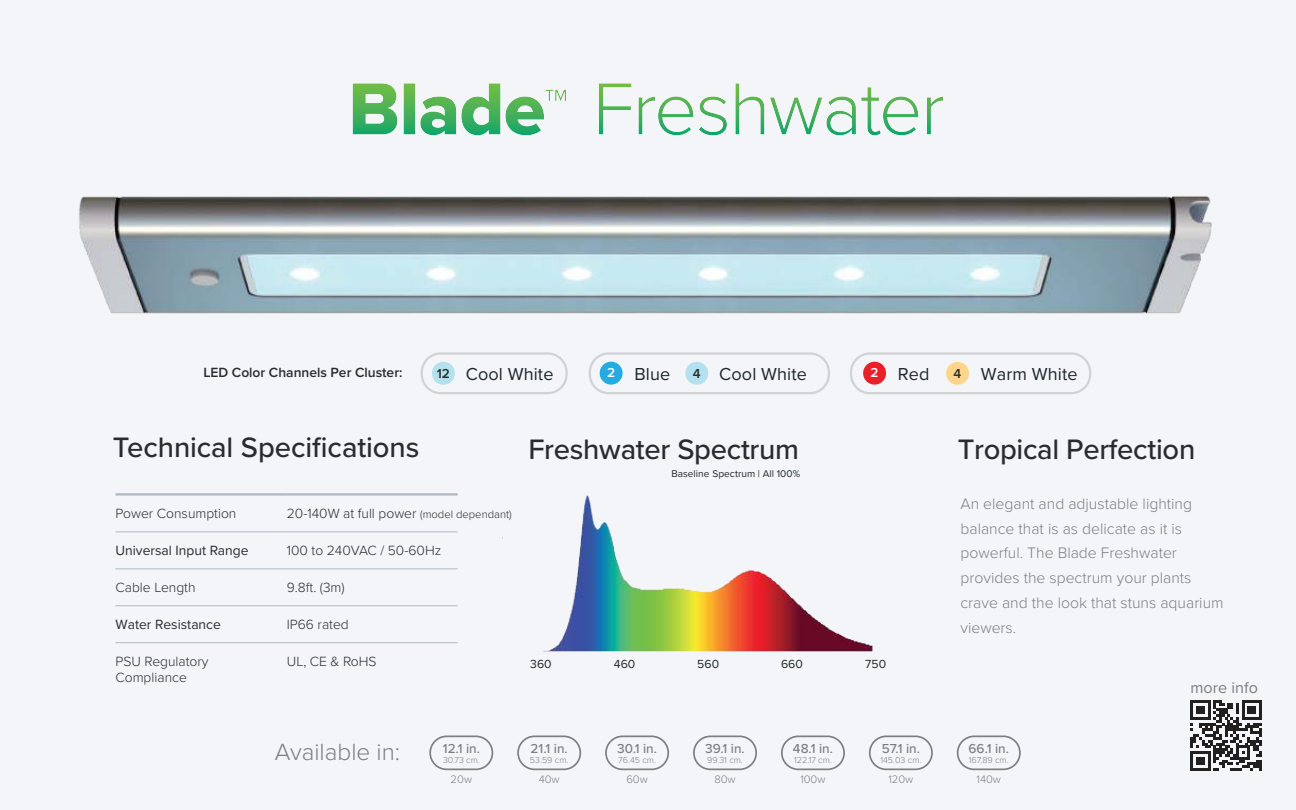
<style>
.page{position:relative;width:1296px;height:810px;background:#f3f5f8}
.page>*{position:absolute;margin:0;border:0;box-sizing:border-box;transform-origin:0 0}
.t1{font:500 29.25px "Proxima Nova";letter-spacing:-.01em;color:#282b2f}
.t2{font:300 24.3px "Proxima Nova";color:#7d7e7e}
.t3{font:18px "Proxima Nova";letter-spacing:.005em;color:#1f272c}
.t4{font:16.2px "Proxima Nova";color:#7d7e7e}
.t5{font:300 15.75px/24.8px "Proxima Nova";color:#7d7e7e}
.t6{font:300 13.95px/16.7px "Proxima Nova";color:#282b2f}
.t7{font:13.95px "Proxima Nova";color:#282b2f}
.t8{font:600 13.95px "Proxima Nova";color:#282b2f}
.t9{font:500 13.5px "Proxima Nova";color:#7d7e7e}
.t10{font:12.15px "Proxima Nova";letter-spacing:.005em;color:#1f272c}
.t11{font:300 11.25px "Proxima Nova";color:#7d7e7e}
.t12{font:10.12px "Proxima Nova";letter-spacing:.005em;color:#1f272c}
.t13{font:300 9px "Proxima Nova";color:#7d7e7e}
.s1{font-weight:600;font-size:13.5px;color:#282b2f}
.s2{font-weight:600;font-size:13.5px;color:#fff}
.s3{font-size:11.25px}
</style>
<div class="page">
<img style="left:455px;top:495px;width:461px;height:244px">
<img style="left:79px;top:113px;width:1133px;height:282px">
<img style="left:353px;top:83px;width:565px;height:52px">
<svg style="left:1191px;top:700px;width:71px;height:71px"></svg>
<div style="left:429px;top:736px;width:64px;height:34px;border:2px solid #7d7e7e;border-radius:17px"></div>
<div style="left:517px;top:736px;width:64px;height:34px;border:2px solid #7d7e7e;border-radius:17px"></div>
<div style="left:605px;top:736px;width:64px;height:34px;border:2px solid #7d7e7e;border-radius:17px"></div>
<div style="left:693px;top:736px;width:64px;height:34px;border:2px solid #7d7e7e;border-radius:17px"></div>
<div style="left:781px;top:736px;width:64px;height:34px;border:2px solid #7d7e7e;border-radius:17px"></div>
<div style="left:869px;top:736px;width:64px;height:34px;border:2px solid #7d7e7e;border-radius:17px"></div>
<div style="left:957px;top:736px;width:64px;height:34px;border:2px solid #7d7e7e;border-radius:17px"></div>
<hr style="left:116px;top:493px;width:171px;height:3px;background:#aeb8c1">
<hr style="left:287px;top:493px;width:171px;height:3px;background:#aeb8c1">
<hr style="left:116px;top:532px;width:171px;height:1px;background:#aeb8c1">
<hr style="left:287px;top:532px;width:171px;height:1px;background:#aeb8c1">
<hr style="left:116px;top:568px;width:171px;height:1px;background:#aeb8c1">
<hr style="left:287px;top:568px;width:171px;height:1px;background:#aeb8c1">
<hr style="left:116px;top:605px;width:171px;height:1px;background:#aeb8c1">
<hr style="left:287px;top:605px;width:171px;height:1px;background:#aeb8c1">
<hr style="left:116px;top:642px;width:171px;height:1px;background:#aeb8c1">
<hr style="left:287px;top:642px;width:171px;height:1px;background:#aeb8c1">
<div style="left:600px;top:362px;width:23px;height:23px;background:#25aae1;border-radius:50%"></div>
<div style="left:863px;top:362px;width:23px;height:23px;background:#eb1f27;border-radius:50%"></div>
<div style="left:946px;top:362px;width:23px;height:23px;background:#ffd58a;border-radius:50%"></div>
<div style="left:432px;top:362px;width:23px;height:23px;background:#b3e1ed;border-radius:50%"></div>
<div style="left:685px;top:362px;width:23px;height:23px;background:#b3e1ed;border-radius:50%"></div>
<div style="left:421px;top:352px;width:147px;height:42px;border:2px solid #d1d2d4;border-radius:19px"></div>
<div style="left:589px;top:352px;width:241px;height:42px;border:2px solid #d1d2d4;border-radius:19px"></div>
<div style="left:850px;top:352px;width:241px;height:42px;border:2px solid #d1d2d4;border-radius:19px"></div>
<p class="t8" style="left:203px;top:367px;width:201px">LED Color Channels Per Cluster:</p>
<p class="t3" style="left:437px;top:366px;width:118px"><span class="s1">12</span> Cool White</p>
<p class="t3" style="left:607px;top:366px;width:65px"><span class="s2">2</span> Blue</p>
<p class="t3" style="left:693px;top:366px;width:115px"><span class="s1">4</span> Cool White</p>
<p class="t3" style="left:871px;top:366px;width:60px"><span class="s2">2</span> Red</p>
<p class="t3" style="left:954px;top:366px;width:125px"><span class="s1">4</span> Warm White</p>
<h1 class="t1" style="left:113px;top:435px;width:308px">Technical Specifications</h1>
<h1 class="t1" style="left:528px;top:437px;width:272px">Freshwater Spectrum</h1>
<h1 class="t1" style="left:958px;top:437px;width:239px">Tropical Perfection</h1>
<p class="t12" style="left:671px;top:469px;width:130px">Baseline Spectrum | All 100%</p>
<p class="t6" style="left:116px;top:506px;width:122px">Power Consumption</p>
<p class="t6" style="left:287px;top:506px;width:226px">20-140W at full power <span class="s3">(model dependant)</span></p>
<p class="t7" style="left:116px;top:544px;width:135px">Universal Input Range</p>
<p class="t6" style="left:287px;top:543px;width:156px">100 to 240VAC / 50-60Hz</p>
<p class="t6" style="left:116px;top:580px;width:82px">Cable Length</p>
<p class="t6" style="left:287px;top:580px;width:59px">9.8ft. (3m)</p>
<p class="t7" style="left:116px;top:618px;width:107px">Water Resistance</p>
<p class="t6" style="left:287px;top:617px;width:63px">IP66 rated</p>
<p class="t6" style="left:116px;top:654px;width:95px">PSU Regulatory<br>Compliance</p>
<p class="t6" style="left:287px;top:654px;width:91px">UL, CE &amp; RoHS</p>
<p class="t10" style="left:530px;top:659px;width:23px">360</p>
<p class="t10" style="left:614px;top:659px;width:23px">460</p>
<p class="t10" style="left:697px;top:659px;width:23px">560</p>
<p class="t10" style="left:781px;top:659px;width:23px">660</p>
<p class="t10" style="left:865px;top:659px;width:22px">750</p>
<p class="t5" style="left:961px;top:492px;width:265px">An elegant and adjustable lighting balance that is as delicate as it is powerful. The Blade Freshwater provides the spectrum your plants crave and the look that stuns aquarium viewers.</p>
<p class="t4" style="left:1191px;top:681px;width:69px">more info</p>
<h2 class="t2" style="left:275px;top:741px;width:127px">Available in:</h2>
<p class="t9" style="left:443px;top:743px;width:39px">12.1 in.</p>
<p class="t9" style="left:531px;top:743px;width:39px">21.1 in.</p>
<p class="t9" style="left:617px;top:743px;width:41px">30.1 in.</p>
<p class="t9" style="left:705px;top:743px;width:41px">39.1 in.</p>
<p class="t9" style="left:793px;top:743px;width:41px">48.1 in.</p>
<p class="t9" style="left:882px;top:743px;width:40px">57.1 in.</p>
<p class="t9" style="left:969px;top:743px;width:42px">66.1 in.</p>
<p class="t13" style="left:443px;top:756px;width:38px">30.73 cm.</p>
<p class="t13" style="left:530px;top:756px;width:40px">53.59 cm.</p>
<p class="t13" style="left:618px;top:756px;width:39px">76.45 cm.</p>
<p class="t13" style="left:707px;top:756px;width:37px">99.31 cm.</p>
<p class="t13" style="left:794px;top:756px;width:39px">122.17 cm.</p>
<p class="t13" style="left:880px;top:756px;width:43px">145.03 cm.</p>
<p class="t13" style="left:969px;top:756px;width:41px">167.89 cm.</p>
<p class="t11" style="left:451px;top:774px;width:23px">20w</p>
<p class="t11" style="left:539px;top:774px;width:23px">40w</p>
<p class="t11" style="left:626px;top:774px;width:23px">60w</p>
<p class="t11" style="left:714px;top:774px;width:23px">80w</p>
<p class="t11" style="left:800px;top:774px;width:27px">100w</p>
<p class="t11" style="left:888px;top:774px;width:26px">120w</p>
<p class="t11" style="left:977px;top:774px;width:26px">140w</p>
</div>
